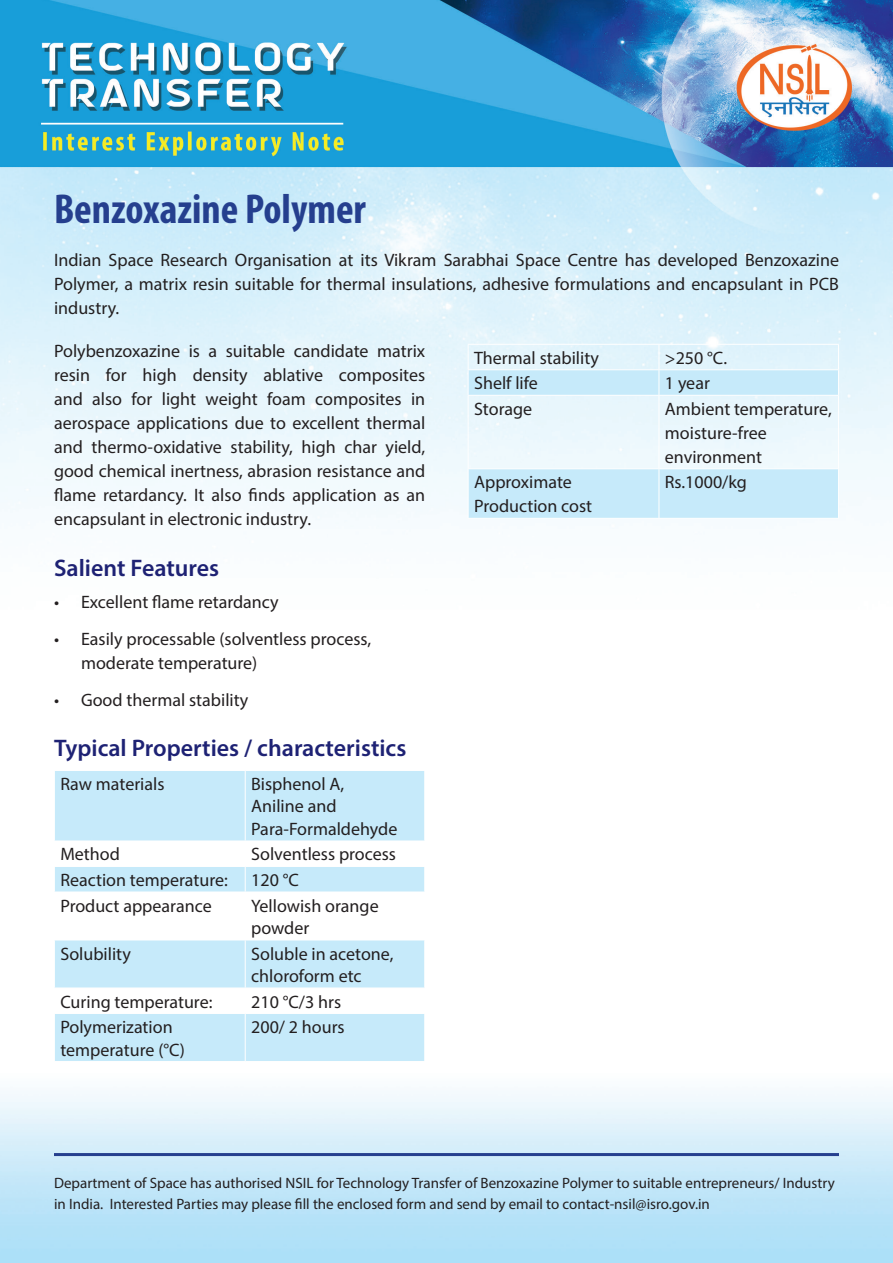
<style>
.page{position:relative;width:893px;height:1263px;background:#fff}
.page>*{position:absolute;margin:0;border:0;box-sizing:border-box;transform-origin:0 0}
.t1{font:700 condensed 42px "Myriad Pro";color:#253f8e}
.t2{font:600 24px "Myriad Pro";color:#1e2274}
.t3{font:18px/24px "Myriad Pro";color:#231f20}
.t4{font:15px/21px "Myriad Pro";color:#231f20}
</style>
<div class="page">
<img style="left:0;top:0;width:893px;height:1263px">
<hr style="left:54px;top:1153px;width:785px;height:3px;background:#253f8e">
<svg style="left:55px;top:771px;width:369px;height:290px;fill:#c6eafa"></svg>
<hr style="left:54px;top:770px;width:191px;height:1px;background:#fff">
<hr style="left:54px;top:771px;width:1px;height:70px;background:#fff">
<hr style="left:245px;top:770px;width:180px;height:1px;background:#fff">
<hr style="left:245px;top:771px;width:1px;height:70px;background:#fff">
<hr style="left:424px;top:771px;width:1px;height:70px;background:#fff">
<hr style="left:54px;top:841px;width:191px;height:1px;background:#fff">
<hr style="left:245px;top:841px;width:180px;height:1px;background:#fff">
<hr style="left:54px;top:866px;width:191px;height:1px;background:#fff">
<svg style="left:54px;top:842px;width:1px;height:50px"></svg>
<hr style="left:245px;top:866px;width:180px;height:1px;background:#fff">
<svg style="left:245px;top:842px;width:1px;height:50px"></svg>
<svg style="left:424px;top:842px;width:1px;height:50px"></svg>
<hr style="left:54px;top:892px;width:191px;height:1px;background:#fff">
<hr style="left:54px;top:892px;width:1px;height:48px;background:#fff">
<hr style="left:245px;top:892px;width:180px;height:1px;background:#fff">
<hr style="left:245px;top:892px;width:1px;height:48px;background:#fff">
<hr style="left:424px;top:892px;width:1px;height:48px;background:#fff">
<hr style="left:54px;top:940px;width:191px;height:1px;background:#fff">
<hr style="left:54px;top:940px;width:1px;height:48px;background:#fff">
<hr style="left:245px;top:940px;width:180px;height:1px;background:#fff">
<hr style="left:245px;top:940px;width:1px;height:48px;background:#fff">
<hr style="left:424px;top:940px;width:1px;height:48px;background:#fff">
<hr style="left:54px;top:988px;width:191px;height:1px;background:#fff">
<svg style="left:54px;top:989px;width:1px;height:24px"></svg>
<hr style="left:245px;top:988px;width:180px;height:1px;background:#fff">
<svg style="left:245px;top:989px;width:1px;height:24px"></svg>
<svg style="left:424px;top:989px;width:1px;height:24px"></svg>
<hr style="left:54px;top:1013px;width:191px;height:1px;background:#fff">
<hr style="left:54px;top:1014px;width:1px;height:47px;background:#fff">
<hr style="left:245px;top:1013px;width:180px;height:1px;background:#fff">
<hr style="left:245px;top:1014px;width:1px;height:47px;background:#fff">
<hr style="left:424px;top:1014px;width:1px;height:47px;background:#fff">
<hr style="left:54px;top:1061px;width:191px;height:1px;background:#fff">
<hr style="left:245px;top:1061px;width:180px;height:1px;background:#fff">
<svg style="left:469px;top:370px;width:369px;height:148px;background:#d8f0fb"></svg>
<hr style="left:468px;top:344px;width:191px;height:1px;background:#fff">
<hr style="left:659px;top:344px;width:180px;height:1px;background:#fff">
<hr style="left:468px;top:369px;width:191px;height:1px;background:#fff">
<svg style="left:468px;top:345px;width:1px;height:50px"></svg>
<hr style="left:659px;top:369px;width:180px;height:1px;background:#fff">
<svg style="left:659px;top:345px;width:1px;height:50px"></svg>
<svg style="left:838px;top:345px;width:1px;height:50px"></svg>
<hr style="left:468px;top:395px;width:191px;height:1px;background:#fff">
<hr style="left:468px;top:396px;width:1px;height:72px;background:#fff">
<hr style="left:659px;top:395px;width:180px;height:1px;background:#fff">
<hr style="left:659px;top:396px;width:1px;height:72px;background:#fff">
<hr style="left:838px;top:396px;width:1px;height:72px;background:#fff">
<hr style="left:468px;top:468px;width:191px;height:1px;background:#fff">
<hr style="left:468px;top:469px;width:1px;height:49px;background:#fff">
<hr style="left:468px;top:518px;width:191px;height:1px;background:#fff">
<hr style="left:659px;top:468px;width:180px;height:1px;background:#fff">
<hr style="left:659px;top:469px;width:1px;height:49px;background:#fff">
<hr style="left:838px;top:469px;width:1px;height:49px;background:#fff">
<hr style="left:659px;top:518px;width:180px;height:1px;background:#fff">
<h1 class="t1" style="left:54px;top:183px;width:313px">Benzoxazine Polymer</h1>
<p class="t3" style="left:54px;top:248px;width:786px;text-align:justify">Indian Space Research Organisation at its Vikram Sarabhai Space Centre has developed Benzoxazine Polymer, a matrix resin suitable for thermal insulations, adhesive formulations and encapsulant in PCB industry.</p>
<p class="t3" style="left:54px;top:339px;width:373px;text-align:justify">Polybenzoxazine is a suitable candidate matrix resin for high density ablative composites and also for light weight foam composites in aerospace applications due to excellent thermal and thermo-oxidative stability, high char yield, good chemical inertness, abrasion resistance and flame retardancy. It also finds application as an encapsulant in electronic industry.</p>
<h2 class="t2" style="left:54px;top:552px;width:167px">Salient Features</h2>
<p class="t3" style="left:54px;top:590px;width:226px">• Excellent flame retardancy</p>
<p class="t3" style="left:81px;top:626px;width:292px;text-indent:-27px">• Easily processable (solventless process, moderate temperature)</p>
<p class="t3" style="left:54px;top:687px;width:196px">• Good thermal stability</p>
<h2 class="t2" style="left:54px;top:732px;width:354px">Typical Properties / characteristics</h2>
<p class="t3" style="left:60px;top:772px;width:106px">Raw materials</p>
<p class="t3" style="left:251px;top:772px;width:148px;line-height:22.5px">Bisphenol A,<br>Aniline and<br>Para-Formaldehyde</p>
<p class="t3" style="left:60px;top:842px;width:61px">Method</p>
<p class="t3" style="left:251px;top:842px;width:146px">Solventless process</p>
<p class="t3" style="left:60px;top:868px;width:169px">Reaction temperature:</p>
<p class="t3" style="left:251px;top:868px;width:49px">120 °C</p>
<p class="t3" style="left:60px;top:893px;width:153px">Product appearance</p>
<p class="t3" style="left:251px;top:894px;width:129px;line-height:22.5px">Yellowish orange powder</p>
<p class="t3" style="left:60px;top:941px;width:72px">Solubility</p>
<p class="t3" style="left:251px;top:942px;width:144px;line-height:22.5px">Soluble in acetone, chloroform etc</p>
<p class="t3" style="left:60px;top:989px;width:154px">Curing temperature:</p>
<p class="t3" style="left:251px;top:989px;width:91px">210 °C/3 hrs</p>
<p class="t3" style="left:60px;top:1015px;width:126px;line-height:22.5px">Polymerization temperature (°C)</p>
<p class="t3" style="left:251px;top:1015px;width:95px">200/ 2 hours</p>
<p class="t3" style="left:474px;top:345px;width:126px">Thermal stability</p>
<p class="t3" style="left:665px;top:345px;width:64px">&gt;250 °C.</p>
<p class="t3" style="left:474px;top:371px;width:65px">Shelf life</p>
<p class="t3" style="left:665px;top:371px;width:46px">1 year</p>
<p class="t3" style="left:474px;top:396px;width:60px">Storage</p>
<p class="t3" style="left:665px;top:396px;width:168px">Ambient temperature, moisture-free environment</p>
<p class="t3" style="left:474px;top:470px;width:120px">Approximate<br>Production cost</p>
<p class="t3" style="left:665px;top:470px;width:83px">Rs.1000/kg</p>
<p class="t4" style="left:54px;top:1172px;width:782px">Department of Space has authorised NSIL for Technology Transfer of Benzoxazine Polymer to suitable entrepreneurs/ Industry in India. Interested Parties may please fill the enclosed form and send by email to contact-nsil@isro.gov.in</p>
</div>
